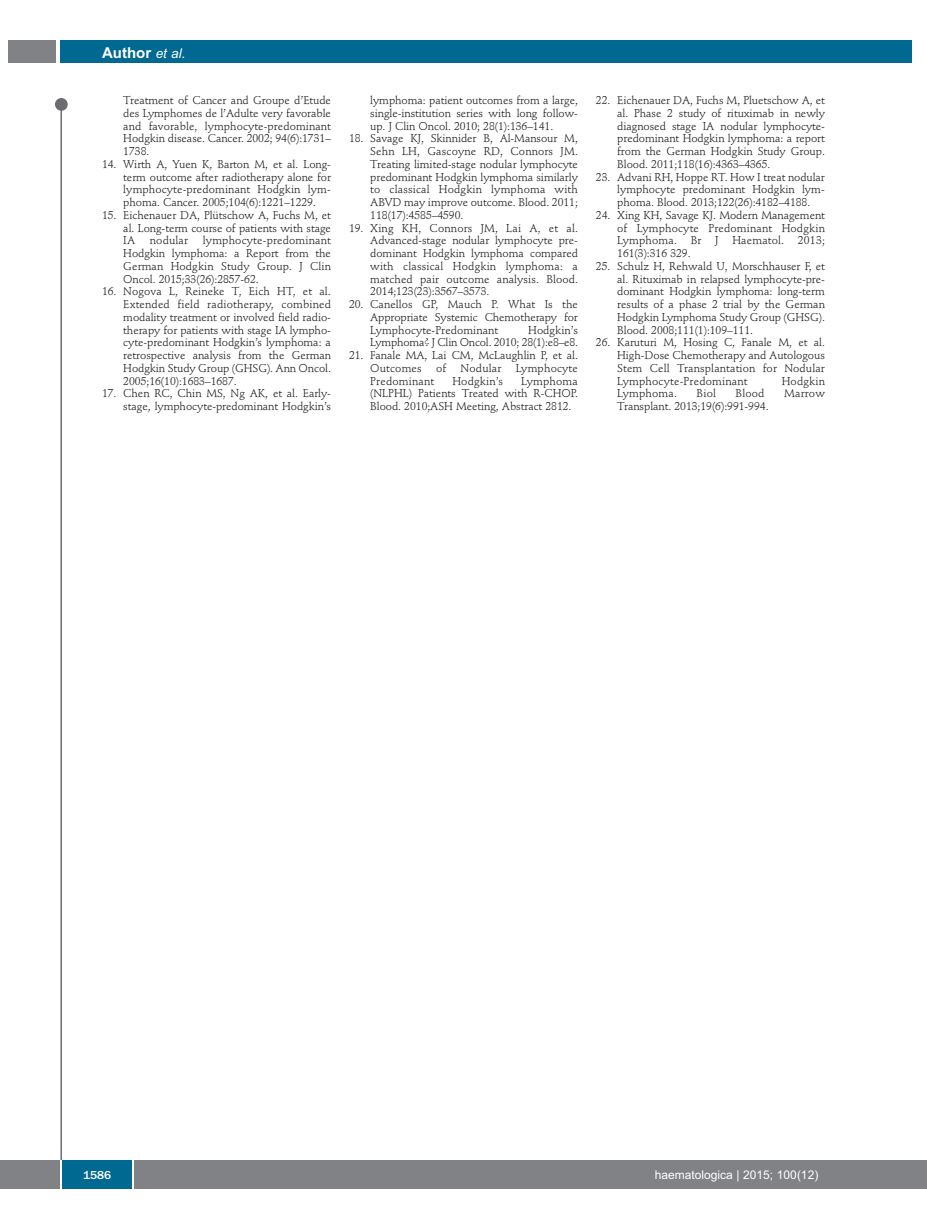
<style>
.page{position:relative;width:927px;height:1225px;background:#fff}
.page>*{position:absolute;margin:0;border:0;box-sizing:border-box;transform-origin:0 0}
.t1{font:700 15px "Arial";color:#fff}
.t2{font:12px "Arial";color:#fff}
.t3{font:500 12px "Franklin Gothic";color:#fff}
.t4{font:11.25px/12.8px "Stempel Schneidler";letter-spacing:-.005em;color:#231f20;text-align:justify}
.t5{font:11.25px "Stempel Schneidler";letter-spacing:.015em;color:#231f20}
.s1{font-weight:400;font-style:italic;font-size:13.5px}
</style>
<div class="page">
<div style="left:911px;top:1160px;width:16px;height:28px;background:#808285"></div>
<div style="left:55px;top:98px;width:13px;height:13px;background:#6c6d70;border-radius:50%"></div>
<hr style="left:60px;top:101px;width:2px;height:1061px;background:#6c6d70">
<div style="left:60px;top:40px;width:852px;height:22px;background:#006991"></div>
<div style="left:9px;top:40px;width:47px;height:22px;background:#808285"></div>
<div style="left:0;top:1160px;width:911px;height:28px;background:#808285"></div>
<div style="left:62px;top:1160px;width:71px;height:28px;background:#006991"></div>
<hr style="left:60px;top:1160px;width:2px;height:28px;background:#fff">
<svg style="left:133px;top:1160px;width:1px;height:28px"></svg>
<h1 class="t1" style="left:102px;top:44px;width:85px">Author <span class="s1">et al.</span></h1>
<p class="t4" style="left:123px;top:95px;width:209px">Treatment of Cancer and Groupe d’Etude des Lymphomes de l’Adulte very favorable and favorable, lymphocyte-predominant Hodgkin disease. Cancer. 2002; 94(6):1731– 1738.</p>
<p class="t4" style="left:123px;top:159px;width:209px;text-indent:-21px">14. Wirth A, Yuen K, Barton M, et al. Long&shy;term outcome after radiotherapy alone for lymphocyte-predominant Hodgkin lym&shy;phoma. Cancer. 2005;104(6):1221–1229.</p>
<p class="t4" style="left:123px;top:210px;width:209px;text-indent:-21px">15. Eichenauer DA, Plütschow A, Fuchs M, et al. Long-term course of patients with stage IA</p>
<p class="t4" style="left:123px;top:235px;width:209px;text-indent:80px">lymphocyte-predominant Hodgkin lymphoma: a Report from the German Hodgkin Study Group. J Clin Oncol. 2015;33(26):2857-62.</p>
<p class="t4" style="left:123px;top:286px;width:209px;text-indent:-21px">16. Nogova L, Reineke T, Eich HT, et al.<br>Extended field radiotherapy, combined modality treatment or involved field radio&shy;therapy for patients with stage IA lympho&shy;cyte-predominant Hodgkin’s lymphoma: a retrospective analysis from the German Hodgkin Study Group (GHSG). Ann Oncol.<br>2005;16(10):1683–1687.</p>
<p class="t4" style="left:102px;top:388px;width:230px;text-align:right">17. Chen RC, Chin MS, Ng AK, et al. Early&shy;stage, lymphocyte-predominant Hodgkin’s</p>
<p class="t5" style="left:150px;top:236px;width:40px">nodular</p>
<p class="t4" style="left:370px;top:95px;width:209px">lymphoma: patient outcomes from a large, single-institution series with long follow&shy;up. J Clin Oncol. 2010; 28(1):136–141.</p>
<p class="t4" style="left:370px;top:133px;width:209px;text-indent:-21px">18. Savage KJ, Skinnider B, Al-Mansour M, Sehn LH, Gascoyne RD, Connors JM.<br>Treating limited-stage nodular lymphocyte predominant Hodgkin lymphoma similarly to classical Hodgkin lymphoma with ABVD may improve outcome. Blood. 2011; 118(17):4585–4590.</p>
<p class="t4" style="left:370px;top:222px;width:209px;text-indent:-21px">19. Xing KH, Connors JM, Lai A, et al.<br>Advanced-stage nodular lymphocyte pre&shy;dominant Hodgkin lymphoma compared with classical Hodgkin lymphoma: a matched pair outcome analysis. Blood.<br>2014;123(23):3567–3573.</p>
<p class="t4" style="left:370px;top:299px;width:209px;text-indent:-21px">20. Canellos GP, Mauch P. What Is the Appropriate Systemic Chemotherapy for Lymphocyte-Predominant</p>
<p class="t4" style="left:370px;top:324px;width:209px;text-align:right">Hodgkin’s<br>Lymphoma? J Clin Oncol. 2010; 28(1):e8–e8.</p>
<p class="t4" style="left:370px;top:350px;width:209px;text-indent:-21px">21. Fanale MA, Lai CM, McLaughlin P, et al.<br>Outcomes</p>
<p class="t4" style="left:436px;top:363px;width:12px">of</p>
<p class="t5" style="left:461px;top:363px;width:42px">Nodular</p>
<p class="t5" style="left:516px;top:363px;width:64px">Lymphocyte</p>
<p class="t4" style="left:370px;top:375px;width:209px;text-indent:151px">Lymphoma (NLPHL) Patients Treated with R-CHOP.<br>Blood. 2010;ASH Meeting, Abstract 2812.</p>
<p class="t5" style="left:370px;top:376px;width:65px">Predominant</p>
<p class="t5" style="left:452px;top:376px;width:52px">Hodgkin’s</p>
<p class="t4" style="left:617px;top:95px;width:209px;text-indent:-21px">22. Eichenauer DA, Fuchs M, Pluetschow A, et al. Phase 2 study of rituximab in newly diagnosed stage IA nodular lymphocyte&shy;predominant Hodgkin lymphoma: a report from the German Hodgkin Study Group.<br>Blood. 2011;118(16):4363–4365.</p>
<p class="t4" style="left:617px;top:171px;width:209px;text-indent:-21px">23. Advani RH, Hoppe RT. How I treat nodular lymphocyte predominant Hodgkin lym&shy;phoma. Blood. 2013;122(26):4182–4188.</p>
<p class="t4" style="left:617px;top:210px;width:209px;text-indent:-21px">24. Xing KH, Savage KJ. Modern Management of Lymphocyte Predominant Hodgkin Lymphoma. Br J Haematol. 2013; 161(3):316 329.</p>
<p class="t4" style="left:617px;top:261px;width:209px;text-indent:-21px">25. Schulz H, Rehwald U, Morschhauser F, et al. Rituximab in relapsed lymphocyte-pre&shy;dominant Hodgkin lymphoma: long-term results of a phase 2 trial by the German Hodgkin Lymphoma Study Group (GHSG).<br>Blood. 2008;111(1):109–111.</p>
<p class="t4" style="left:617px;top:337px;width:209px;text-indent:-21px">26. Karuturi M, Hosing C, Fanale M, et al.<br>High-Dose Chemotherapy and Autologous Stem Cell Transplantation for Nodular Lymphocyte-Predominant</p>
<p class="t5" style="left:782px;top:376px;width:45px">Hodgkin</p>
<p class="t5" style="left:617px;top:389px;width:61px">Lymphoma.</p>
<p class="t4" style="left:697px;top:388px;width:21px">Biol</p>
<p class="t4" style="left:736px;top:388px;width:30px">Blood</p>
<p class="t4" style="left:784px;top:388px;width:42px">Marrow</p>
<p class="t4" style="left:617px;top:401px;width:153px">Transplant. 2013;19(6):991-994.</p>
<p class="t3" style="left:83px;top:1167px;width:30px">1586</p>
<p class="t2" style="left:655px;top:1167px;width:165px">haematologica | 2015; 100(12)</p>
</div>
